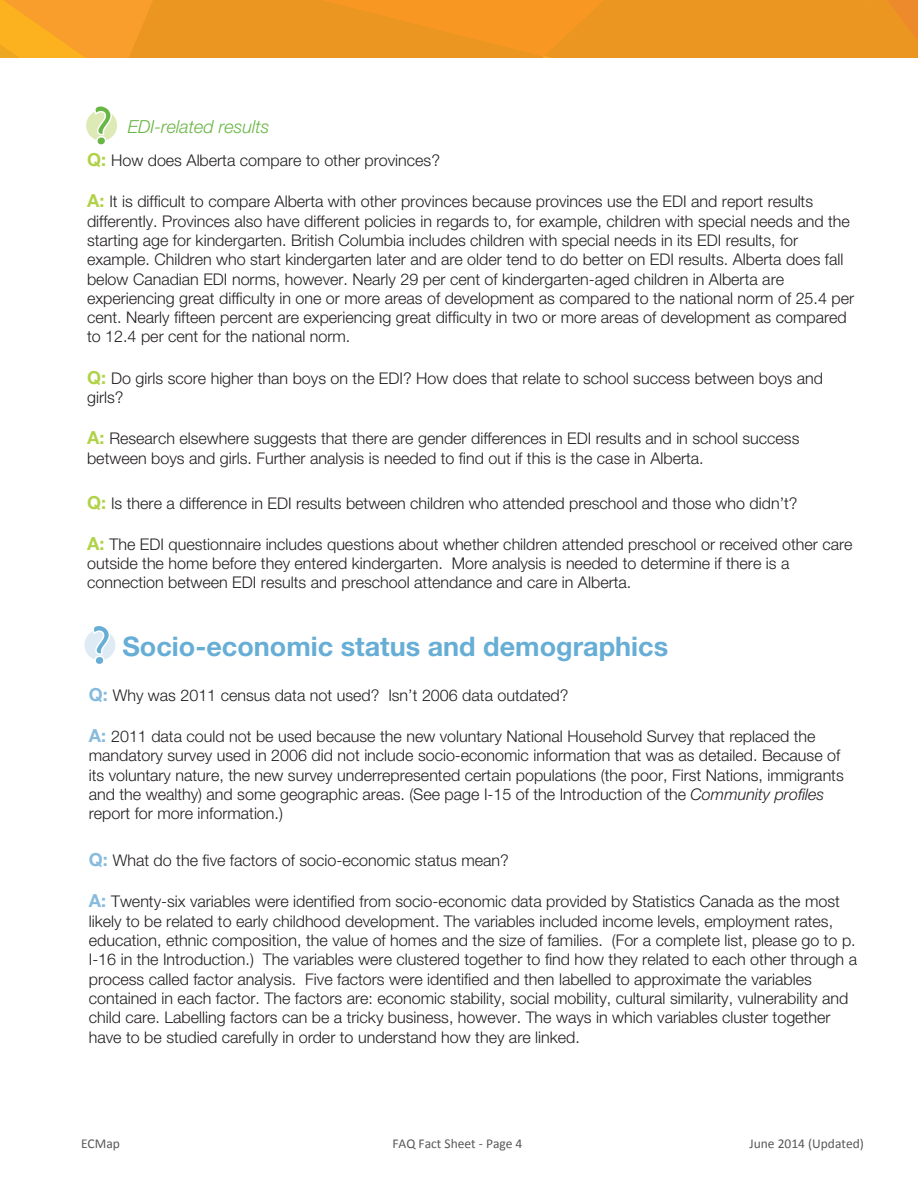
<style>
.page{position:relative;width:918px;height:1188px;background:#fff}
.page>*{position:absolute;margin:0;border:0;box-sizing:border-box;transform-origin:0 0}
.t1{font:700 27px "Helvetica Neue LT Std";color:#66aed5}
.t2{font:italic 300 18px "Helvetica Neue LT Std";color:#6ab645}
.t3{font:300 16.05px/19.4px "Helvetica Neue LT Std";color:#231f20}
.t4{font:13.5px "Calibri";color:#57585a}
.s1{font-weight:700;font-size:18px;color:#b1d248}
.s2{font-weight:700;font-size:18px;color:#86bbdd}
.s3{font-style:italic}
</style>
<div class="page">
<div style="left:236px;top:0;width:86px;height:58px;background:#eb9620"></div>
<svg style="left:322px;top:0;width:596px;height:58px;background:#ee9620"></svg>
<svg style="left:0;top:0;width:236px;height:145px"></svg>
<div style="left:84px;top:630px;width:31px;height:30px;background:#deebf5;border-radius:50%"></div>
<svg style="left:92px;top:626px;width:18px;height:38px"></svg>
<p class="t2" style="left:128px;top:116px;width:143px">EDI-related results</p>
<p class="t3" style="left:87px;top:151px;width:354px"><span class="s1">Q:</span> How does Alberta compare to other provinces?</p>
<p class="t3" style="left:87px;top:192px;width:769px"><span class="s1">A:</span> It is difficult to compare Alberta with other provinces because provinces use the EDI and report results differently. Provinces also have different policies in regards to, for example, children with special needs and the starting age for kindergarten. British Columbia includes children with special needs in its EDI results, for example. Children who start kindergarten later and are older tend to do better on EDI results. Alberta does fall below Canadian EDI norms, however. Nearly 29 per cent of kindergarten-aged children in Alberta are experiencing great difficulty in one or more areas of development as compared to the national norm of 25.4 per cent. Nearly fifteen percent are experiencing great difficulty in two or more areas of development as compared to 12.4 per cent for the national norm.</p>
<p class="t3" style="left:87px;top:368px;width:737px"><span class="s1">Q:</span> Do girls score higher than boys on the EDI? How does that relate to school success between boys and girls?</p>
<p class="t3" style="left:87px;top:429px;width:714px"><span class="s1">A:</span> Research elsewhere suggests that there are gender differences in EDI results and in school success between boys and girls. Further analysis is needed to find out if this is the case in Alberta.</p>
<p class="t3" style="left:87px;top:493px;width:712px"><span class="s1">Q:</span> Is there a difference in EDI results between children who attended preschool and those who didn’t?</p>
<p class="t3" style="left:87px;top:534px;width:767px"><span class="s1">A:</span> The EDI questionnaire includes questions about whether children attended preschool or received other care outside the home before they entered kindergarten. More analysis is needed to determine if there is a connection between EDI results and preschool attendance and care in Alberta.</p>
<h1 class="t1" style="left:122px;top:630px;width:547px">Socio-economic status and demographics</h1>
<p class="t3" style="left:89px;top:686px;width:481px"><span class="s2">Q:</span> Why was 2011 census data not used? Isn’t 2006 data outdated?</p>
<p class="t3" style="left:89px;top:726px;width:757px"><span class="s2">A:</span> 2011 data could not be used because the new voluntary National Household Survey that replaced the mandatory survey used in 2006 did not include socio-economic information that was as detailed. Because of its voluntary nature, the new survey underrepresented certain populations (the poor, First Nations, immigrants and the wealthy) and some geographic areas. (See page I-15 of the Introduction of the <span class="s3">Community profiles </span>report for more information.)</p>
<p class="t3" style="left:89px;top:851px;width:422px"><span class="s2">Q:</span> What do the five factors of socio-economic status mean?</p>
<p class="t3" style="left:89px;top:892px;width:770px"><span class="s2">A:</span> Twenty-six variables were identified from socio-economic data provided by Statistics Canada as the most likely to be related to early childhood development. The variables included income levels, employment rates, education, ethnic composition, the value of homes and the size of families. (For a complete list, please go to p.<br>I-16 in the Introduction.) The variables were clustered together to find how they related to each other through a process called factor analysis. Five factors were identified and then labelled to approximate the variables contained in each factor. The factors are: economic stability, social mobility, cultural similarity, vulnerability and child care. Labelling factors can be a tricky business, however. The ways in which variables cluster together have to be studied carefully in order to understand how they are linked.</p>
<p class="t4" style="left:81px;top:1135px;width:40px">ECMap</p>
<p class="t4" style="left:392px;top:1135px;width:132px">FAQ Fact Sheet - Page 4</p>
<p class="t4" style="left:749px;top:1135px;width:116px">June 2014 (Updated)</p>
</div>
